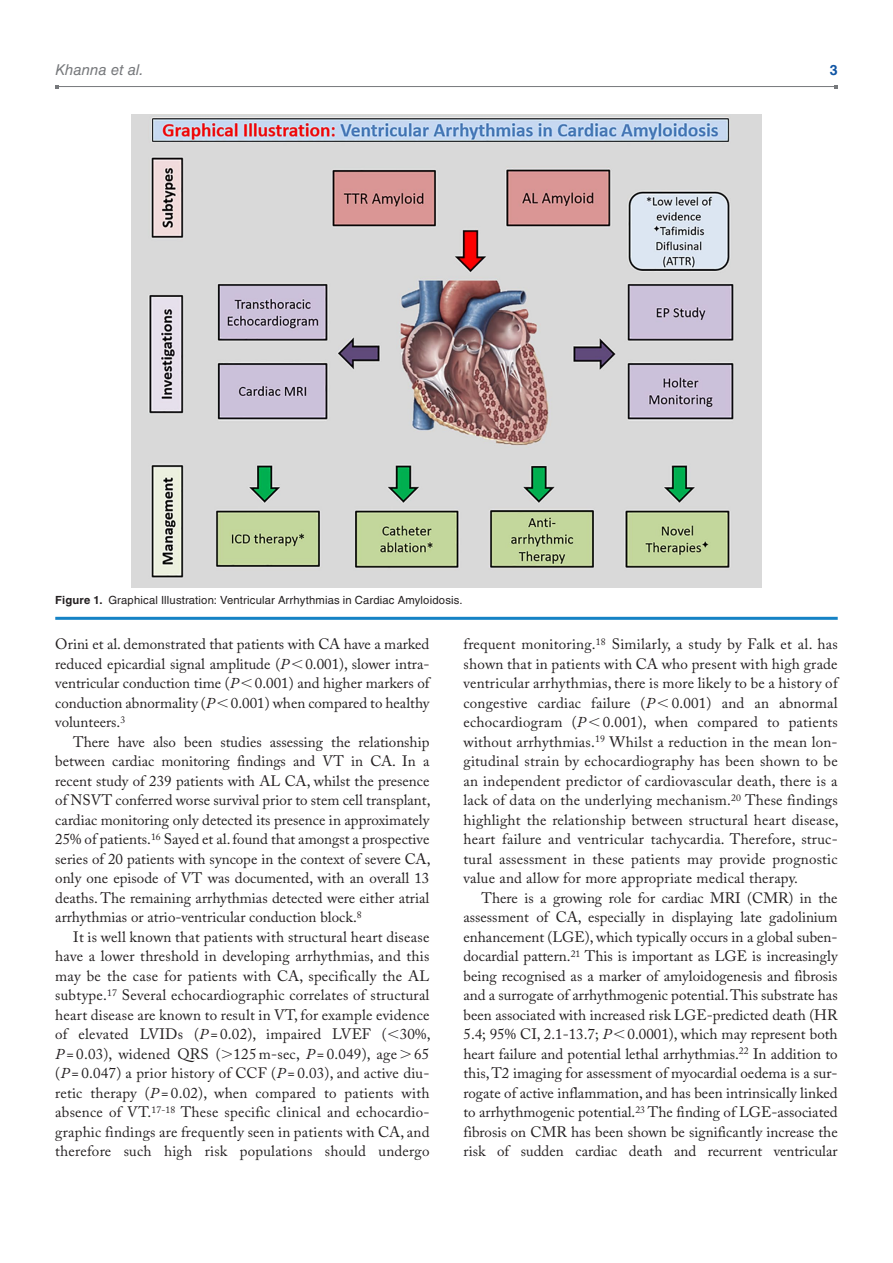
<style>
.page{position:relative;width:893px;height:1263px;background:#fff}
.page>*{position:absolute;margin:0;border:0;box-sizing:border-box;transform-origin:0 0}
.t1{font:15px/19.5px "Adobe Caslon Pro";color:#231f20;text-align:justify}
.t2{font:italic 15px "Helvetica LT Std";color:#76787b}
.t3{font:700 14.25px "Helvetica LT Std";color:#1055a4}
.t4{font:11.25px "Helvetica LT Std";letter-spacing:.015em;color:#231f20}
.s1{font-weight:700}
.s2{font-style:italic}
</style>
<div class="page">
<hr style="left:57px;top:86px;width:779px;height:1px;background:#76787b">
<hr style="left:55px;top:617px;width:783px;height:3px;background:#1582c5">
<img style="left:131px;top:115px;width:630px;height:472px">
<p class="t2" style="left:55px;top:61px;width:90px">Khanna et al.</p>
<p class="t3" style="left:830px;top:61px;width:9px">3</p>
<p class="t4" style="left:55px;top:594px;width:409px"><span class="s1">Figure 1.</span> G raphical Illustration: Ventricular Arrhythmias in Cardiac Amyloidosis.</p>
<p class="t1" style="left:55px;top:634px;width:376px">Orini et al. demonstrated that patients with CA have a marked reduced epicardial signal amplitude (<span class="s2">P</span> 0.001), slower intra&shy;ventricular conduction time (<span class="s2">P</span> 0.001) and higher markers of conduction abnormality (<span class="s2">P</span> 0.001) when compared to healthy volunteers.<sup>3</sup></p>
<p class="t1" style="left:55px;top:732px;width:377px;text-indent:18px">There have also been studies assessing the relationship between cardiac monitoring findings and VT in CA. In a recent study of 239 patients with AL CA, whilst the presence of NSVT conferred worse survival prior to stem cell transplant, cardiac monitoring only detected its presence in approximately 25% of patients.<sup>16</sup> Sayed et al. found that amongst a prospective series of 20 patients with syncope in the context of severe CA, only one episode of VT was documented, with an overall 13 deaths. The remaining arrhythmias detected were either atrial arrhythmias or atrio-ventricular conduction block.<sup>8</sup></p>
<p class="t1" style="left:55px;top:927px;width:377px;text-indent:18px">It is well known that patients with structural heart disease have a lower threshold in developing arrhythmias, and this may be the case for patients with CA, specifically the AL subtype.<sup>17</sup> Several echocardiographic correlates of structural heart disease are known to result in VT, for example evidence of elevated LVIDs (<span class="s2">P</span> = 0.02), impaired LVEF ( 30%, <span class="s2">P</span> = 0.03), widened QRS ( 125 m-sec, <span class="s2">P</span> = 0.049), age 65 (<span class="s2">P</span> = 0.047) a prior history of CCF (<span class="s2">P</span> = 0.03), and active diu&shy;retic therapy (<span class="s2">P</span> = 0.02), when compared to patients with absence of VT.<sup>17-18</sup> These specific clinical and echocardio&shy;graphic findings are frequently seen in patients with CA, and therefore such high risk populations should undergo</p>
<p class="t1" style="left:463px;top:634px;width:377px">frequent monitoring.<sup>18</sup> Similarly, a study by Falk et al. has shown that in patients with CA who present with high grade ventricular arrhythmias, there is more likely to be a history of congestive cardiac failure (<span class="s2">P</span> 0.001) and an abnormal echocardiogram (<span class="s2">P</span> 0.001), when compared to patients without arrhythmias.<sup>19</sup> Whilst a reduction in the mean lon&shy;gitudinal strain by echocardiography has been shown to be an independent predictor of cardiovascular death, there is a lack of data on the underlying mechanism.<sup>20</sup> These findings highlight the relationship between structural heart disease, heart failure and ventricular tachycardia. Therefore, struc&shy;tural assessment in these patients may provide prognostic value and allow for more appropriate medical therapy.</p>
<p class="t1" style="left:463px;top:888px;width:376px;text-indent:18px">There is a growing role for cardiac MRI (CMR) in the assessment of CA, especially in displaying late gadolinium enhancement (LGE), which typically occurs in a global suben&shy;docardial pattern.<sup>21</sup> This is important as LGE is increasingly being recognised as a marker of amyloidogenesis and fibrosis and a surrogate of arrhythmogenic potential. This substrate has been associated with increased risk LGE-predicted death (HR 5.4; 95% CI, 2.1-13.7; <span class="s2">P</span> 0.0001), which may represent both heart failure and potential lethal arrhythmias.<sup>22</sup> In addition to this, T2 imaging for assessment of myocardial oedema is a sur&shy;rogate of active inflammation, and has been intrinsically linked to arrhythmogenic potential.<sup>23</sup> The finding of LGE-associated fibrosis on CMR has been shown be significantly increase the risk of sudden cardiac death and recurrent ventricular</p>
</div>
